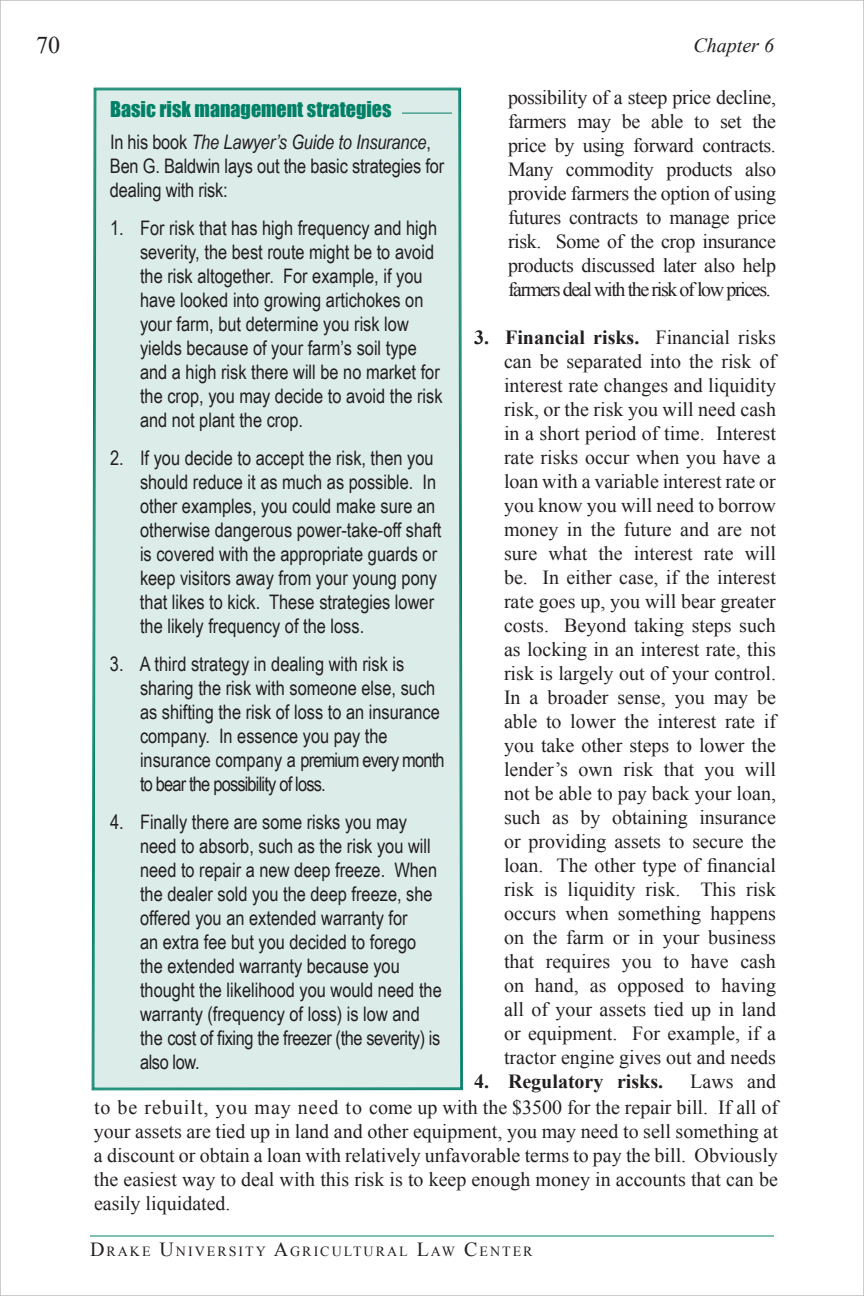
<style>
.page{position:relative;width:864px;height:1296px;background:#fff}
.page>*{position:absolute;margin:0;border:0;box-sizing:border-box;transform-origin:0 0}
.t1{font:24px "Times New Roman";color:#231f20}
.t2{font:20px/24px "Times New Roman";color:#231f20;text-align:justify}
.t3{font:20px/24px "Arial Narrow";color:#231f20}
.t4{font:20px "Impact";color:#008066}
.t5{font:700 20px "Times New Roman";color:#231f20}
.t6{font:italic 20px "Times New Roman";color:#231f20}
.t7{font:14px "Times New Roman";letter-spacing:.145em;color:#231f20}
.s1{font-weight:700}
.s2{font-style:italic}
.s3{font-size:20px}
</style>
<div class="page">
<hr style="left:90px;top:1236px;width:684px;height:1px;background:#008066">
<svg style="left:863px;top:0;width:1px;height:1296px"></svg>
<div style="left:94px;top:90px;width:367px;height:998px;background:#dcece8"></div>
<hr style="left:402px;top:113px;width:50px;height:1px;background:#008066">
<p class="t1" style="left:36px;top:28px;width:25px">70</p>
<p class="t6" style="left:693px;top:31px;width:82px">Chapter 6</p>
<p class="t2" style="left:508px;top:85px;width:270px">possibility of a steep price decline, farmers may be able to set the price by using forward contracts.<br>Many commodity products also provide farmers the option of using futures contracts to manage price risk. Some of the crop insurance products discussed later also help farmers deal with the risk of low prices.</p>
<p class="t2" style="left:504px;top:325px;width:274px;text-indent:-30px"><span class="s1">3. Financial risks.</span> Financial risks can be separated into the risk of interest rate changes and liquidity risk, or the risk you will need cash in a short period of time. Interest rate risks occur when you have a loan with a variable interest rate or you know you will need to borrow money in the future and are not sure what the interest rate will be. In either case, if the interest rate goes up, you will bear greater costs. Beyond taking steps such as locking in an interest rate, this risk is largely out of your control.<br>In a broader sense, you may be able to lower the interest rate if you take other steps to lower the lender’s own risk that you will not be able to pay back your loan, such as by obtaining insurance or providing assets to secure the loan. The other type of financial risk is liquidity risk. This risk occurs when something happens on the farm or in your business that requires you to have cash on hand, as opposed to having all of your assets tied up in land or equipment. For example, if a tractor engine gives out and needs</p>
<p class="t5" style="left:474px;top:1067px;width:191px">4. Regulatory risks.</p>
<p class="t4" style="left:110px;top:94px;width:283px">Basic risk management strategies</p>
<p class="t3" style="left:110px;top:130px;width:336px">In his book <span class="s2">The Lawyer’s Guide to Insurance</span>,<br>Ben G. Baldwin lays out the basic strategies for dealing with risk:</p>
<p class="t3" style="left:140px;top:216px;width:304px;text-indent:-30px">1. For risk that has high frequency and high severity, the best route might be to avoid the risk altogether. For example, if you have looked into growing artichokes on your farm, but determine you risk low yields because of your farm’s soil type and a high risk there will be no market for the crop, you may decide to avoid the risk and not plant the crop.</p>
<p class="t3" style="left:140px;top:446px;width:303px;text-indent:-30px">2. If you decide to accept the risk, then you should reduce it as much as possible. In other examples, you could make sure an otherwise dangerous power-take-off shaft is covered with the appropriate guards or keep visitors away from your young pony that likes to kick. These strategies lower the likely frequency of the loss.</p>
<p class="t3" style="left:140px;top:652px;width:306px;text-indent:-30px">3. A third strategy in dealing with risk is sharing the risk with someone else, such as shifting the risk of loss to an insurance company. In essence you pay the insurance company a premium every month to bear the possibility of loss.</p>
<p class="t3" style="left:140px;top:810px;width:303px;text-indent:-30px">4. Finally there are some risks you may need to absorb, such as the risk you will need to repair a new deep freeze. When the dealer sold you the deep freeze, she offered you an extended warranty for<br>an extra fee but you decided to forego the extended warranty because you thought the likelihood you would need the warranty (frequency of loss) is low and the cost of fixing the freezer (the severity) is also low.</p>
<p class="t2" style="left:94px;top:1068px;width:686px;line-height:26px;text-align:right">Laws and<br>to be rebuilt, you may need to come up with the $3500 for the repair bill. If all of</p>
<p class="t2" style="left:94px;top:1119px;width:686px">your assets are tied up in land and other equipment, you may need to sell something at a discount or obtain a loan with relatively unfavorable terms to pay the bill. Obviously the easiest way to deal with this risk is to keep enough money in accounts that can be easily liquidated.</p>
<p class="t7" style="left:90px;top:1242px;width:444px"><span class="s3">D</span>RAKE <span class="s3">U</span>NIVERSITY <span class="s3">A</span>GRICULTURAL <span class="s3">L</span>AW <span class="s3">C</span>ENTER</p>
</div>
